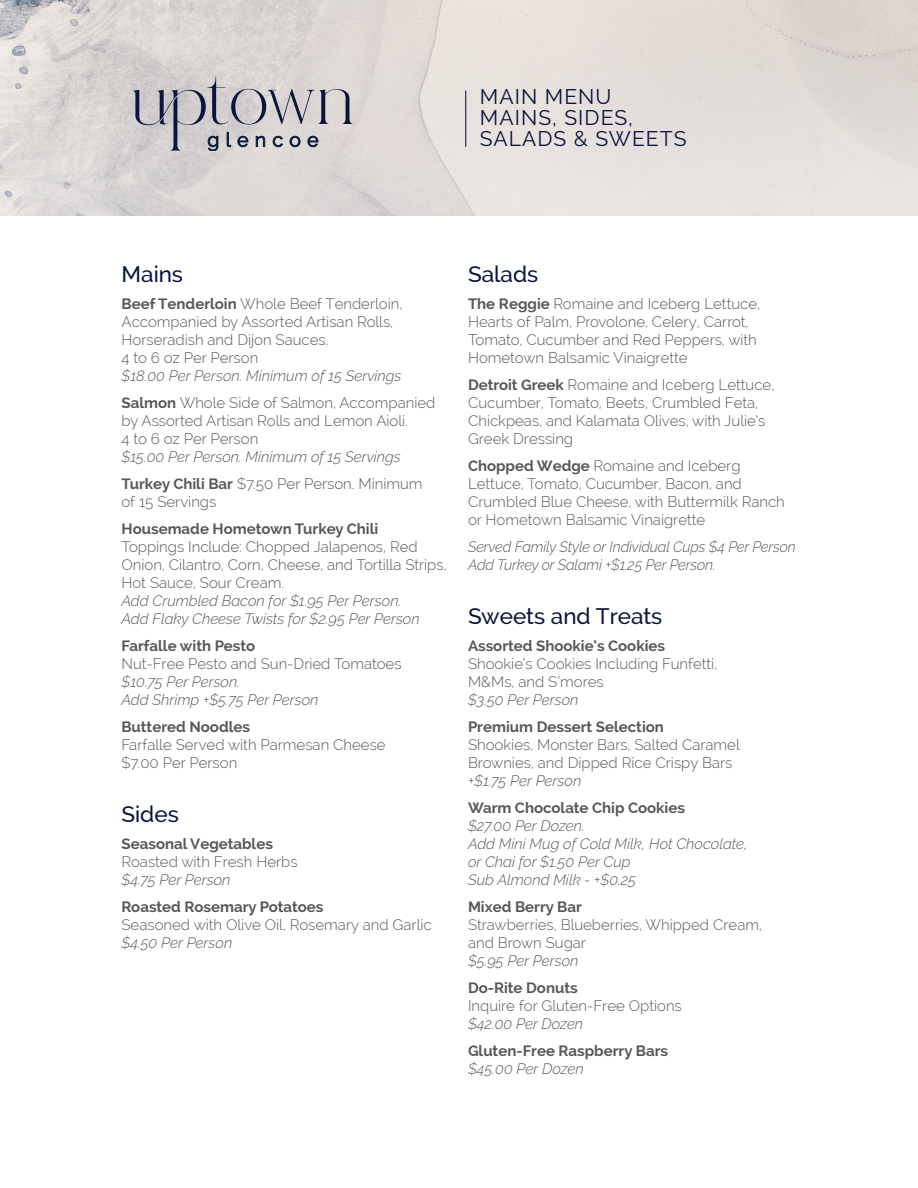
<style>
.page{position:relative;width:918px;height:1188px;background:#fff}
.page>*{position:absolute;margin:0;border:0;box-sizing:border-box;transform-origin:0 0}
.t1{font:500 22.5px "Raleway";color:#0a143c}
.t2{font:21.15px/21.1px "Raleway";letter-spacing:.05em;color:#0a143c}
.Body_Copy_10pt_light{font:300 15px/18px "Raleway";color:#57585a}
.t3{font:italic 300 15px/18px "Raleway";letter-spacing:-.005em;color:#57585a}
.t4{font:700 15px/18px "Raleway";color:#57585a}
.s1{font-weight:700}
.s2{font-style:italic}
.s3{font-weight:700;font-style:normal}
.s4{font-style:normal}
.s5{font-weight:300;font-style:italic}
</style>
<div class="page">
<img style="left:0;top:0;width:918px;height:216px">
<svg style="left:133px;top:77px;width:221px;height:74px;background:#bbb8bc"></svg>
<hr style="left:465px;top:91px;width:1px;height:56px;background:#0a143c">
<p class="t2" style="left:480px;top:86px;width:155px">MAIN MENU<br>MAINS, SIDES,</p>
<p class="t2" style="left:480px;top:128px;width:208px">SALADS &amp; SWEETS</p>
<p class="t1" style="left:122px;top:261px;width:63px">Mains</p>
<p class="Body_Copy_10pt_light" style="left:122px;top:295px;width:282px"><span class="s1">Beef Tenderloin</span> Whole Beef Tenderloin, Accompanied by Assorted Artisan Rolls, Horseradish and Dijon Sauces.<br>4 to 6 oz Per Person<br><span class="s2">$18.00 Per Person. Minimum of 15 Servings</span></p>
<p class="Body_Copy_10pt_light" style="left:122px;top:394px;width:315px"><span class="s1">Salmon</span> Whole Side of Salmon, Accompanied by Assorted Artisan Rolls and Lemon Aioli.<br>4 to 6 oz Per Person<br><span class="s2">$15.00 Per Person. Minimum of 15 Servings</span></p>
<p class="Body_Copy_10pt_light" style="left:122px;top:475px;width:303px"><span class="s1">Turkey Chili Bar</span> $7.50 Per Person. Minimum of 15 Servings</p>
<p class="Body_Copy_10pt_light" style="left:122px;top:520px;width:327px"><span class="s1">Housemade Hometown Turkey Chili<br></span>Toppings Include: Chopped Jalapenos, Red Onion, Cilantro, Corn, Cheese, and Tortilla Strips, Hot Sauce, Sour Cream.<br><span class="s2">Add Crumbled Bacon for $1.95 Per Person.<br>Add Flaky Cheese Twists for $2.95 Per Person</span></p>
<p class="t3" style="left:122px;top:637px;width:282px"><span class="s3">Farfalle with Pesto<br></span><span class="s4">Nut-Free Pesto and Sun-Dried Tomatoes </span>$10.75 Per Person.<br>Add Shrimp +$5.75 Per Person</p>
<p class="Body_Copy_10pt_light" style="left:122px;top:718px;width:266px"><span class="s1">Buttered Noodles<br></span>Farfalle Served with Parmesan Cheese $7.00 Per Person</p>
<p class="t1" style="left:122px;top:801px;width:59px">Sides</p>
<p class="Body_Copy_10pt_light" style="left:122px;top:835px;width:178px"><span class="s1">Seasonal Vegetables<br></span>Roasted with Fresh Herbs <span class="s2">$4.75 Per Person</span></p>
<p class="Body_Copy_10pt_light" style="left:122px;top:898px;width:312px"><span class="s1">Roasted Rosemary Potatoes<br></span>Seasoned with Olive Oil, Rosemary and Garlic <span class="s2">$4.50 Per Person</span></p>
<p class="t1" style="left:468px;top:261px;width:72px">Salads</p>
<p class="Body_Copy_10pt_light" style="left:468px;top:295px;width:294px"><span class="s1">The Reggie</span> Romaine and Iceberg Lettuce, Hearts of Palm, Provolone, Celery, Carrot, Tomato, Cucumber and Red Peppers, with Hometown Balsamic Vinaigrette</p>
<p class="Body_Copy_10pt_light" style="left:468px;top:376px;width:308px"><span class="s1">Detroit Greek</span> Romaine and Iceberg Lettuce, Cucumber, Tomato, Beets, Crumbled Feta, Chickpeas, and Kalamata Olives, with Julie’s Greek Dressing</p>
<p class="Body_Copy_10pt_light" style="left:468px;top:457px;width:318px"><span class="s1">Chopped Wedge</span> Romaine and Iceberg Lettuce, Tomato, Cucumber, Bacon, and Crumbled Blue Cheese, with Buttermilk Ranch or Hometown Balsamic Vinaigrette</p>
<p class="t3" style="left:468px;top:538px;width:329px">Served Family Style or Individual Cups $4 Per Person<br>Add Turkey or Salami +$1.25 Per Person.</p>
<p class="t1" style="left:468px;top:603px;width:196px">Sweets and Treats</p>
<p class="Body_Copy_10pt_light" style="left:468px;top:637px;width:251px"><span class="s1">Assorted Shookie’s Cookies<br></span>Shookie’s Cookies Including Funfetti,<br>M&amp;Ms, and S’mores<br><span class="s2">$3.50 Per Person</span></p>
<p class="Body_Copy_10pt_light" style="left:468px;top:718px;width:273px"><span class="s1">Premium Dessert Selection<br></span>Shookies, Monster Bars, Salted Caramel<br>Brownies, and Dipped Rice Crispy Bars <span class="s2">+$1.75 Per Person</span></p>
<p class="t3" style="left:468px;top:799px;width:281px"><span class="s3">Warm Chocolate Chip Cookies<br></span>$27.00 Per Dozen.<br>Add Mini Mug of Cold Milk, Hot Chocolate, or Chai for $1.50 Per Cup<br>Sub Almond Milk - +$0.25</p>
<p class="Body_Copy_10pt_light" style="left:468px;top:898px;width:296px"><span class="s1">Mixed Berry Bar<br></span>Strawberries, Blueberries, Whipped Cream, and Brown Sugar<br><span class="s2">$5.95 Per Person</span></p>
<p class="Body_Copy_10pt_light" style="left:468px;top:979px;width:215px"><span class="s1">Do-Rite Donuts<br></span>Inquire for Gluten-Free Options <span class="s2">$42.00 Per Dozen</span></p>
<p class="t4" style="left:468px;top:1042px;width:202px">Gluten-Free Raspberry Bars <span class="s5">$45.00 Per Dozen</span></p>
</div>
